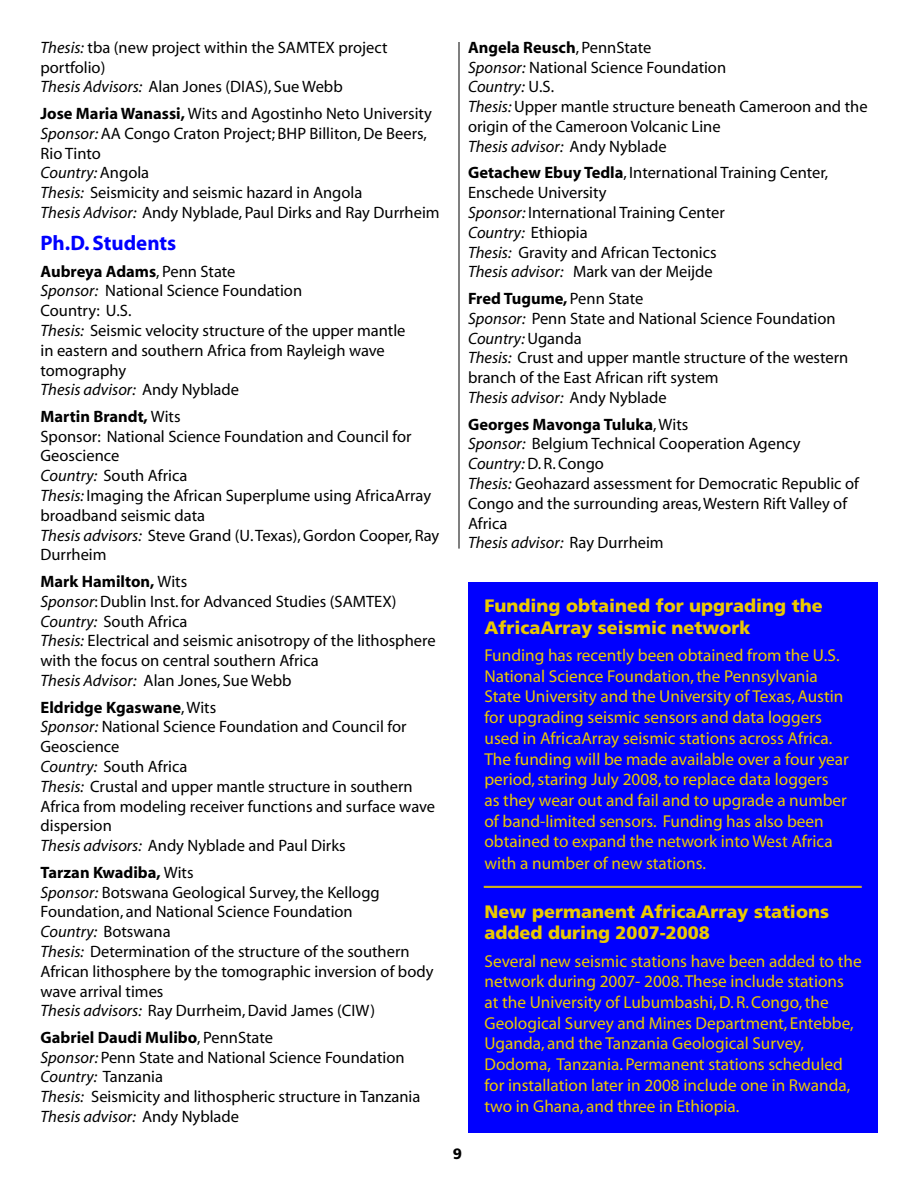
<style>
.page{position:relative;width:918px;height:1188px;background:#fff}
.page>*{position:absolute;margin:0;border:0;box-sizing:border-box;transform-origin:0 0}
.t1{font:700 21px "Myriad";color:#00f}
.t2{font:900 18px/21.6px "Frutiger LT Std";color:#ebc900}
.t3{font:17.25px/20.9px "Myriad";color:#ebc900}
.t4{font:16.5px/19.8px "Myriad";color:#000}
.t5{font:900 15px "Frutiger LT Std";color:#000}
.s1{font-style:italic}
.s2{font-weight:700}
</style>
<div class="page">
<div style="left:468px;top:582px;width:410px;height:550px;background:#00f"></div>
<hr style="left:484px;top:886px;width:378px;height:1px;background:#ebc900">
<hr style="left:484px;top:887px;width:378px;height:1px;background:#ebc900">
<hr style="left:459px;top:42px;width:1px;height:507px;background:#000">
<p class="t4" style="left:40px;top:38px;width:349px"><span class="s1">Thesis:</span> tba (new project within the SAMTEX project portfolio)<br><span class="s1">Thesis Advisors:</span> Alan Jones (DIAS), Sue Webb</p>
<p class="t4" style="left:40px;top:104px;width:401px"><span class="s2">Jose Maria Wanassi,</span> Wits and Agostinho Neto University <span class="s1">Sponsor:</span> AA Congo Craton Project; BHP Billiton, De Beers, Rio Tinto<br><span class="s1">Country:</span> Angola<br><span class="s1">Thesis:</span> Seismicity and seismic hazard in Angola<br><span class="s1">Thesis Advisor:</span> Andy Nyblade, Paul Dirks and Ray Durrheim</p>
<p class="t1" style="left:40px;top:232px;width:137px">Ph.D. Students</p>
<p class="t4" style="left:40px;top:262px;width:366px"><span class="s2">Aubreya Adams</span>, Penn State<br><span class="s1">Sponsor:</span> National Science Foundation<br>Country: U.S.<br><span class="s1">Thesis:</span> Seismic velocity structure of the upper mantle in eastern and southern Africa from Rayleigh wave tomography<br><span class="s1">Thesis advisor:</span> Andy Nyblade</p>
<p class="t4" style="left:40px;top:407px;width:400px"><span class="s2">Martin Brandt,</span> Wits<br>Sponsor: National Science Foundation and Council for<br>Geoscience<br><span class="s1">Country:</span> South Africa<br><span class="s1">Thesis:</span> Imaging the African Superplume using AfricaArray broadband seismic data<br><span class="s1">Thesis advisors:</span> Steve Grand (U. Texas), Gordon Cooper, Ray<br>Durrheim</p>
<p class="t4" style="left:40px;top:572px;width:397px"><span class="s2">Mark Hamilton,</span> Wits<br><span class="s1">Sponsor</span>: Dublin Inst. for Advanced Studies (SAMTEX)<br><span class="s1">Country:</span> South Africa<br><span class="s1">Thesis:</span> Electrical and seismic anisotropy of the lithosphere with the focus on central southern Africa<br><span class="s1">Thesis Advisor:</span> Alan Jones, Sue Webb</p>
<p class="t4" style="left:40px;top:698px;width:396px"><span class="s2">Eldridge Kgaswane</span>, Wits<br><span class="s1">Sponsor:</span> National Science Foundation and Council for Geoscience<br><span class="s1">Country:</span> South Africa<br><span class="s1">Thesis:</span> Crustal and upper mantle structure in southern Africa from modeling receiver functions and surface wave dispersion<br><span class="s1">Thesis advisors:</span> Andy Nyblade and Paul Dirks</p>
<p class="t4" style="left:40px;top:863px;width:395px"><span class="s2">Tarzan Kwadiba,</span> Wits<br><span class="s1">Sponsor:</span> Botswana Geological Survey, the Kellogg Foundation, and National Science Foundation<br><span class="s1">Country:</span> Botswana<br><span class="s1">Thesis:</span> Determination of the structure of the southern African lithosphere by the tomographic inversion of body wave arrival times<br><span class="s1">Thesis advisors:</span> Ray Durrheim, David James (CIW)</p>
<p class="t4" style="left:40px;top:1028px;width:381px"><span class="s2">Gabriel Daudi Mulibo</span>, PennState<br><span class="s1">Sponsor:</span> Penn State and National Science Foundation <span class="s1">Country:</span> Tanzania<br><span class="s1">Thesis:</span> Seismicity and lithospheric structure in Tanzania <span class="s1">Thesis advisor:</span> Andy Nyblade</p>
<p class="t4" style="left:468px;top:38px;width:401px"><span class="s2">Angela Reusch</span>, PennState<br><span class="s1">Sponsor:</span> National Science Foundation<br><span class="s1">Country:</span> U.S.<br><span class="s1">Thesis:</span> Upper mantle structure beneath Cameroon and the origin of the Cameroon Volcanic Line<br><span class="s1">Thesis advisor:</span> Andy Nyblade</p>
<p class="t4" style="left:468px;top:164px;width:362px"><span class="s2">Getachew Ebuy Tedla</span>, International Training Center, Enschede University<br><span class="s1">Sponsor:</span> International Training Center<br><span class="s1">Country:</span> Ethiopia<br><span class="s1">Thesis:</span> Gravity and African Tectonics<br><span class="s1">Thesis advisor:</span> Mark van der Meijde</p>
<p class="t4" style="left:468px;top:289px;width:382px"><span class="s2">Fred Tugume,</span> Penn State<br><span class="s1">Sponsor:</span> Penn State and National Science Foundation <span class="s1">Country:</span> Uganda<br><span class="s1">Thesis:</span> Crust and upper mantle structure of the western branch of the East African rift system<br><span class="s1">Thesis advisor:</span> Andy Nyblade</p>
<p class="t4" style="left:468px;top:415px;width:393px"><span class="s2">Georges Mavonga Tuluka</span>, Wits<br><span class="s1">Sponsor:</span> Belgium Technical Cooperation Agency <span class="s1">Country:</span> D. R. Congo<br><span class="s1">Thesis:</span> Geohazard assessment for Democratic Republic of Congo and the surrounding areas, Western Rift Valley of Africa<br><span class="s1">Thesis advisor:</span> Ray Durrheim</p>
<p class="t5" style="left:453px;top:1144px;width:11px">9</p>
<p class="t2" style="left:484px;top:595px;width:340px">Funding obtained for upgrading the<br>AfricaArray seismic network</p>
<p class="t3" style="left:484px;top:646px;width:366px">Funding has recently been obtained from the U.S.<br>National Science Foundation, the Pennsylvania State University and the University of Texas, Austin for upgrading seismic sensors and data loggers used in AfricaArray seismic stations across Africa.<br>The funding will be made available over a four year period, staring July 2008, to replace data loggers<br>as they wear out and fail and to upgrade a number of band-limited sensors. Funding has also been obtained to expand the network into West Africa with a number of new stations.</p>
<p class="t2" style="left:484px;top:900px;width:346px">New permanent AfricaArray stations added during 2007-2008</p>
<p class="t3" style="left:484px;top:951px;width:379px">Several new seismic stations have been added to the network during 2007- 2008. These include stations at the University of Lubumbashi, D. R. Congo, the Geological Survey and Mines Department, Entebbe, Uganda, and the Tanzania Geological Survey, Dodoma, Tanzania. Permanent stations scheduled for installation later in 2008 include one in Rwanda, two in Ghana, and three in Ethiopia.</p>
</div>
